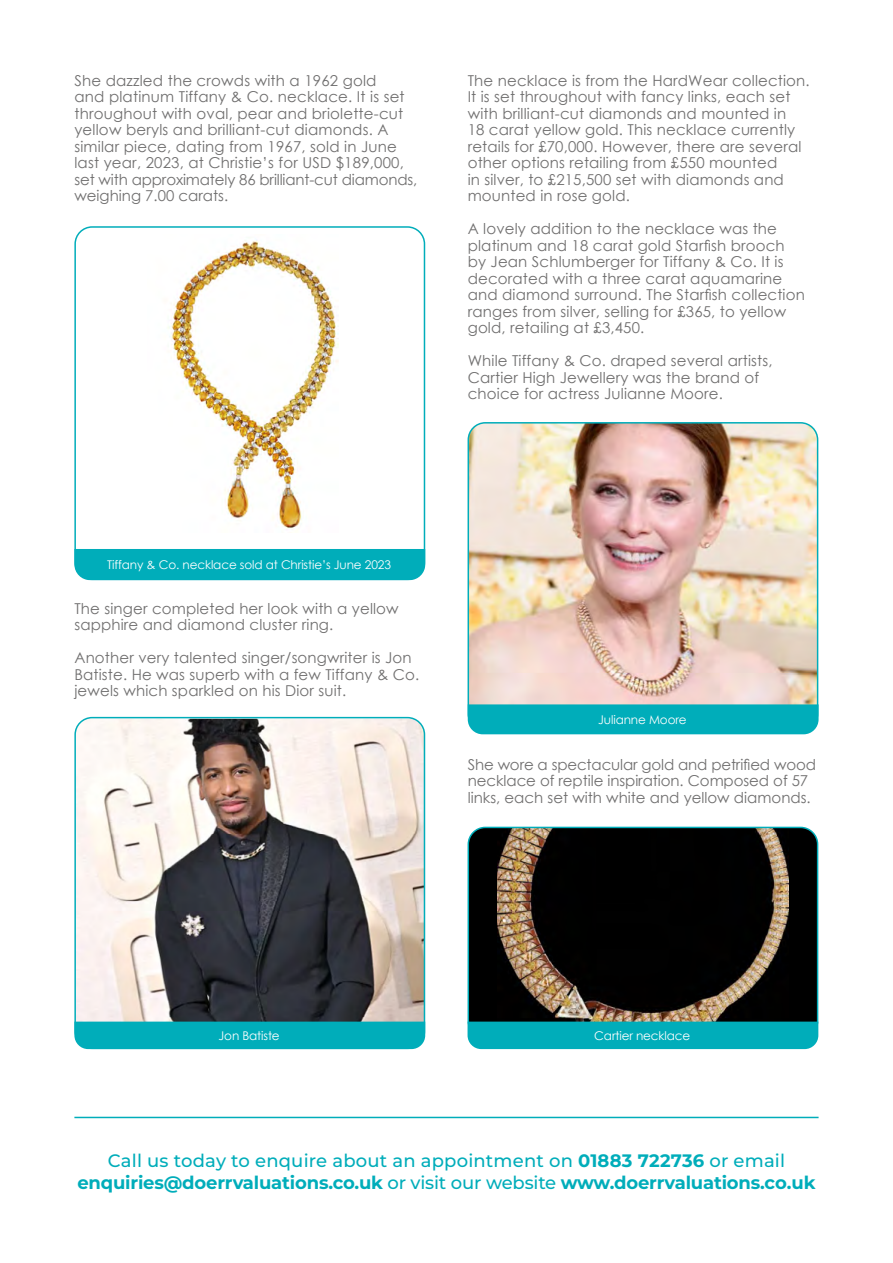
<style>
.page{position:relative;width:893px;height:1263px;background:#fff}
.page>*{position:absolute;margin:0;border:0;box-sizing:border-box;transform-origin:0 0}
.t1{font:700 18px/21.6px "Montserrat";letter-spacing:-.01em;color:#00adba;text-align:center}
.t2{font:15px/16.5px "Century Gothic";letter-spacing:.01em;color:#706f6f}
.t3{font:12px "Century Gothic";letter-spacing:-.01em;color:#fff}
.s1{font-weight:500}
</style>
<div class="page">
<hr style="left:74px;top:1117px;width:745px;height:1px;background:#00adba">
<img style="left:468px;top:423px;width:350px;height:281px">
<div style="left:468px;top:422px;width:350px;height:310px;border:2px solid #00adba;border-radius:17px"></div>
<div style="left:468px;top:704px;width:351px;height:30px;background:#00adba"></div>
<div style="left:468px;top:827px;width:350px;height:211px;background:#000;border-radius:17px"></div>
<img style="left:498px;top:830px;width:290px;height:191px">
<div style="left:468px;top:827px;width:350px;height:212px;border:2px solid #00adba;border-radius:17px"></div>
<div style="left:468px;top:1021px;width:350px;height:28px;background:#00adba"></div>
<img style="left:77px;top:719px;width:347px;height:302px">
<div style="left:74px;top:717px;width:351px;height:332px;border:2px solid #00adba;border-radius:17px"></div>
<img style="left:167px;top:240px;width:172px;height:292px">
<div style="left:74px;top:226px;width:351px;height:354px;border:2px solid #00adba;border-radius:17px"></div>
<div style="left:74px;top:549px;width:351px;height:31px;background:#00adba"></div>
<div style="left:74px;top:1021px;width:351px;height:28px;background:#00adba"></div>
<p class="t2" style="left:74px;top:72px;width:344px">She dazzled the crowds with a 1962 gold<br>and platinum Tiffany &amp; Co. necklace. It is set throughout with oval, pear and briolette-cut yellow beryls and brilliant-cut diamonds. A similar piece, dating from 1967, sold in June last year, 2023, at Christie’s for USD $189,000, set with approximately 86 brilliant-cut diamonds, weighing 7.00 carats.</p>
<p class="t2" style="left:468px;top:72px;width:343px">The necklace is from the HardWear collection.<br>It is set throughout with fancy links, each set with brilliant-cut diamonds and mounted in<br>18 carat yellow gold. This necklace currently retails for £70,000. However, there are several other options retailing from £550 mounted<br>in silver, to £215,500 set with diamonds and mounted in rose gold.</p>
<p class="t2" style="left:468px;top:220px;width:339px">A lovely addition to the necklace was the platinum and 18 carat gold Starfish brooch by Jean Schlumberger for Tiffany &amp; Co. It is decorated with a three carat aquamarine and diamond surround. The Starfish collection ranges from silver, selling for £365, to yellow gold, retailing at £3,450.</p>
<p class="t2" style="left:468px;top:352px;width:306px">While Tiffany &amp; Co. draped several artists,<br>Cartier High Jewellery was the brand of choice for actress Julianne Moore.</p>
<p class="t3" style="left:107px;top:556px;width:285px">Tiffany &amp; Co. necklace sold at Christie’s June 2023</p>
<p class="t2" style="left:74px;top:600px;width:326px">The singer completed her look with a yellow sapphire and diamond cluster ring.</p>
<p class="t2" style="left:74px;top:649px;width:346px">Another very talented singer/songwriter is Jon<br>Batiste. He was superb with a few Tiffany &amp; Co. jewels which sparkled on his Dior suit.</p>
<p class="t3" style="left:598px;top:711px;width:90px">Julianne Moore</p>
<p class="t2" style="left:468px;top:756px;width:350px">She wore a spectacular gold and petrified wood necklace of reptile inspiration. Composed of 57 links, each set with white and yellow diamonds.</p>
<p class="t3" style="left:219px;top:1027px;width:63px">Jon Batiste</p>
<p class="t3" style="left:594px;top:1027px;width:98px">Cartier necklace</p>
<p class="t1" style="left:77px;top:1149px;width:740px"><span class="s1">Call us today to enquire about an appointment on</span> 01883 722736 <span class="s1">or email </span>enquiries@doerrvaluations.co.uk <span class="s1">or visit our website</span> www.doerrvaluations.co.uk</p>
</div>
